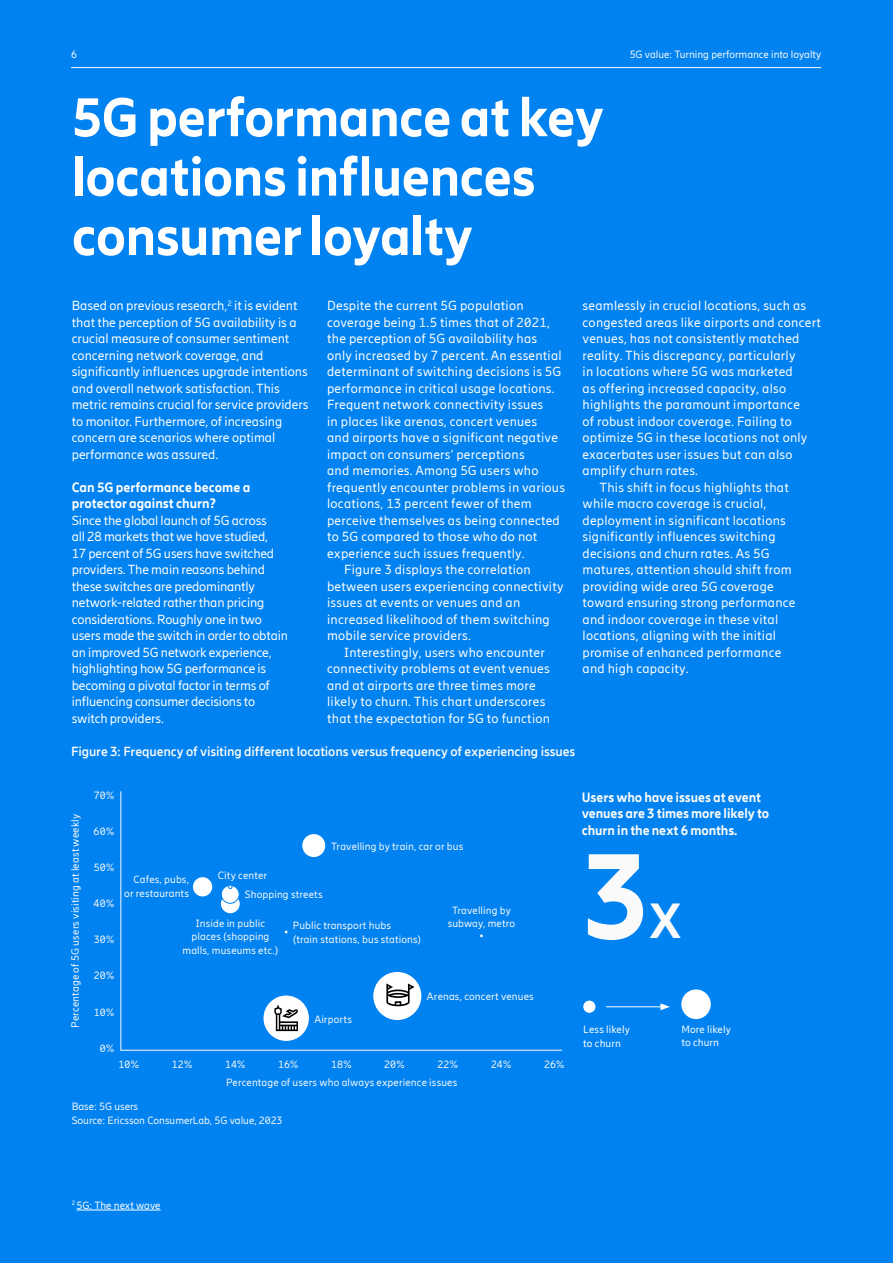
<style>
.page{position:relative;width:893px;height:1263px;background:#0082f0}
.page>*{position:absolute;margin:0;border:0;box-sizing:border-box;transform-origin:0 0}
.t1{font:800 120px "Ericsson Hilda";color:#fafafa}
.t2{font:800 54px/59.4px "Ericsson Hilda";letter-spacing:-.015em;color:#fff}
.t3{font:800 48px "Ericsson Hilda";color:#fafafa}
.t4{font:13.2px "Ericsson Hilda";letter-spacing:.02em;color:#fff}
.t5{font:13.2px/16.5px "Ericsson Hilda";letter-spacing:-.01em;color:#fff}
.t6{font:13.2px/16.5px "Ericsson Hilda";color:#fff}
.t7{font:700 13.2px "Ericsson Hilda";letter-spacing:-.01em;color:#fafafa}
.t8{font:800 13.2px/16.5px "Ericsson Hilda";letter-spacing:-.005em;color:#fafafa}
.t9{font:800 13.2px/16.5px "Ericsson Hilda";color:#fff}
.t10{font:10.5px/13.5px "Ericsson Hilda";letter-spacing:.01em;color:#fafafa;text-align:center}
.t11{font:10.5px/13.5px "Ericsson Hilda";letter-spacing:.005em;color:#fff}
</style>
<div class="page">
<hr style="left:71px;top:67px;width:750px;height:1px;background:#fafafa">
<svg style="left:120px;top:791px;width:443px;height:260px"></svg>
<div style="left:221px;top:894px;width:19px;height:19px;background:#fff;border-radius:50%"></div>
<div style="left:221px;top:885px;width:19px;height:19px;background:#fff;border:1px solid #0082f0;border-radius:50%"></div>
<svg style="left:228px;top:885px;width:4px;height:4px"></svg>
<div style="left:263px;top:995px;width:46px;height:46px;background:#fff;border-radius:50%"></div>
<div style="left:373px;top:972px;width:48px;height:48px;background:#fff;border-radius:50%"></div>
<div style="left:302px;top:834px;width:23px;height:23px;background:#fff;border-radius:50%"></div>
<div style="left:193px;top:877px;width:19px;height:19px;background:#fff;border-radius:50%"></div>
<div style="left:583px;top:1000px;width:12px;height:13px;background:#fff;border-radius:50%"></div>
<div style="left:681px;top:989px;width:30px;height:30px;background:#fff;border-radius:50%"></div>
<hr style="left:606px;top:1006px;width:57px;height:1px;background:#fff">
<svg style="left:660px;top:1003px;width:10px;height:7px"></svg>
<svg style="left:386px;top:983px;width:29px;height:23px"></svg>
<svg style="left:274px;top:1005px;width:24px;height:26px"></svg>
<hr style="left:77px;top:1210px;width:84px;height:1px;background:#fff">
<p class="t10" style="left:71px;top:48px;width:7px">6</p>
<p class="t10" style="left:630px;top:48px;width:193px">5G value: Turning performance into loyalty</p>
<h2 class="t2" style="left:72px;top:87px;width:534px">5G performance at key locations influences consumer loyalty</h2>
<p class="t6" style="left:72px;top:297px;width:238px">Based on previous research,<sup>2</sup> it is evident that the perception of 5G availability is a crucial measure of consumer sentiment concerning network coverage, and significantly influences upgrade intentions and overall network satisfaction. This metric remains crucial for service providers to monitor. Furthermore, of increasing concern are scenarios where optimal performance was assured.</p>
<p class="t9" style="left:72px;top:479px;width:180px">Can 5G performance become a protector against churn?</p>
<p class="t5" style="left:72px;top:512px;width:218px">Since the global launch of 5G across<br>all 28 markets that we have studied,<br>17 percent of 5G users have switched providers. The main reasons behind these switches are predominantly network-related rather than pricing considerations. Roughly one in two users made the switch in order to obtain an improved 5G network experience, highlighting how 5G performance is becoming a pivotal factor in terms of influencing consumer decisions to switch providers.</p>
<p class="t4" style="left:582px;top:298px;width:225px">seamlessly in crucial locations, such as</p>
<p class="t4" style="left:582px;top:314px;width:240px">congested areas like airports and concert</p>
<p class="t4" style="left:582px;top:331px;width:218px">venues, has not consistently matched</p>
<p class="t4" style="left:582px;top:347px;width:215px">reality. This discrepancy, particularly</p>
<p class="t4" style="left:582px;top:364px;width:212px">in locations where 5G was marketed</p>
<p class="t4" style="left:582px;top:380px;width:205px">as offering increased capacity, also</p>
<p class="t4" style="left:582px;top:397px;width:219px">highlights the paramount importance</p>
<p class="t4" style="left:582px;top:413px;width:211px">of robust indoor coverage. Failing to</p>
<p class="t4" style="left:582px;top:430px;width:226px">optimize 5G in these locations not only</p>
<p class="t4" style="left:582px;top:446px;width:211px">exacerbates user issues but can also</p>
<p class="t4" style="left:582px;top:463px;width:117px">amplify churn rates.</p>
<p class="t4" style="left:600px;top:479px;width:191px">This shift in focus highlights that</p>
<p class="t4" style="left:582px;top:496px;width:185px">while macro coverage is crucial,</p>
<p class="t4" style="left:582px;top:512px;width:205px">deployment in significant locations</p>
<p class="t4" style="left:582px;top:529px;width:195px">significantly influences switching</p>
<p class="t4" style="left:582px;top:545px;width:188px">decisions and churn rates. As 5G</p>
<p class="t4" style="left:582px;top:562px;width:211px">matures, attention should shift from</p>
<p class="t4" style="left:582px;top:578px;width:193px">providing wide area 5G coverage</p>
<p class="t4" style="left:582px;top:595px;width:215px">toward ensuring strong performance</p>
<p class="t4" style="left:582px;top:611px;width:197px">and indoor coverage in these vital</p>
<p class="t4" style="left:582px;top:628px;width:195px">locations, aligning with the initial</p>
<p class="t4" style="left:582px;top:644px;width:200px">promise of enhanced performance</p>
<p class="t4" style="left:582px;top:661px;width:108px">and high capacity.</p>
<p class="t4" style="left:327px;top:298px;width:198px">Despite the current 5G population</p>
<p class="t4" style="left:327px;top:314px;width:224px">coverage being 1.5 times that of 2021,</p>
<p class="t4" style="left:327px;top:331px;width:212px">the perception of 5G availability has</p>
<p class="t4" style="left:327px;top:347px;width:236px">only increased by 7 percent. An essential</p>
<p class="t4" style="left:327px;top:364px;width:236px">determinant of switching decisions is 5G</p>
<p class="t4" style="left:327px;top:380px;width:229px">performance in critical usage locations.</p>
<p class="t4" style="left:327px;top:397px;width:218px">Frequent network connectivity issues</p>
<p class="t4" style="left:327px;top:413px;width:212px">in places like arenas, concert venues</p>
<p class="t4" style="left:327px;top:430px;width:232px">and airports have a significant negative</p>
<p class="t4" style="left:327px;top:446px;width:199px">impact on consumers’ perceptions</p>
<p class="t4" style="left:327px;top:463px;width:213px">and memories. Among 5G users who</p>
<p class="t4" style="left:327px;top:479px;width:239px">frequently encounter problems in various</p>
<p class="t4" style="left:327px;top:496px;width:206px">locations, 13 percent fewer of them</p>
<p class="t4" style="left:327px;top:512px;width:234px">perceive themselves as being connected</p>
<p class="t4" style="left:327px;top:529px;width:212px">to 5G compared to those who do not</p>
<p class="t4" style="left:327px;top:545px;width:199px">experience such issues frequently.</p>
<p class="t4" style="left:344px;top:562px;width:188px">Figure 3 displays the correlation</p>
<p class="t4" style="left:327px;top:578px;width:238px">between users experiencing connectivity</p>
<p class="t4" style="left:327px;top:595px;width:195px">issues at events or venues and an</p>
<p class="t4" style="left:327px;top:611px;width:224px">increased likelihood of them switching</p>
<p class="t4" style="left:327px;top:628px;width:145px">mobile service providers.</p>
<p class="t4" style="left:344px;top:644px;width:202px">Interestingly, users who encounter</p>
<p class="t4" style="left:327px;top:661px;width:224px">connectivity problems at event venues</p>
<p class="t4" style="left:327px;top:677px;width:210px">and at airports are three times more</p>
<p class="t4" style="left:327px;top:694px;width:220px">likely to churn. This chart underscores</p>
<p class="t4" style="left:327px;top:710px;width:224px">that the expectation for 5G to function</p>
<p class="t7" style="left:71px;top:743px;width:506px">Figure 3: Frequency of visiting different locations versus frequency of experiencing issues</p>
<p class="t10" style="left:69px;top:1028px;width:215px;rotate:-90deg">Percentage of 5G users visiting at least weekly</p>
<p class="t10" style="left:94px;top:788px;width:22px">70%</p>
<p class="t10" style="left:94px;top:824px;width:23px">60%</p>
<p class="t10" style="left:94px;top:861px;width:22px">50%</p>
<p class="t10" style="left:94px;top:897px;width:23px">40%</p>
<p class="t10" style="left:94px;top:933px;width:22px">30%</p>
<p class="t10" style="left:94px;top:969px;width:22px">20%</p>
<p class="t10" style="left:94px;top:1005px;width:22px">10%</p>
<p class="t10" style="left:100px;top:1041px;width:16px">0%</p>
<p class="t10" style="left:124px;top:873px;width:66px;text-align:right">Cafes, pubs, or restaurants</p>
<p class="t10" style="left:218px;top:869px;width:51px">City center</p>
<p class="t10" style="left:245px;top:887px;width:79px">Shopping streets</p>
<p class="t10" style="left:331px;top:839px;width:134px">Travelling by train, car or bus</p>
<p class="t10" style="left:182px;top:916px;width:97px">Inside in public places (shopping malls, museums etc.)</p>
<p class="t10" style="left:293px;top:919px;width:130px;text-align:left">Public transport hubs<br>(train stations, bus stations)</p>
<p class="t10" style="left:448px;top:903px;width:69px">Travelling by subway, metro</p>
<p class="t10" style="left:314px;top:1012px;width:39px">Airports</p>
<p class="t10" style="left:427px;top:989px;width:108px">Arenas, concert venues</p>
<p class="t10" style="left:118px;top:1058px;width:22px">10%</p>
<p class="t10" style="left:172px;top:1058px;width:22px">12%</p>
<p class="t10" style="left:225px;top:1058px;width:22px">14%</p>
<p class="t10" style="left:278px;top:1058px;width:22px">16%</p>
<p class="t10" style="left:331px;top:1058px;width:22px">18%</p>
<p class="t10" style="left:384px;top:1058px;width:22px">20%</p>
<p class="t10" style="left:437px;top:1058px;width:22px">22%</p>
<p class="t10" style="left:491px;top:1058px;width:22px">24%</p>
<p class="t10" style="left:544px;top:1058px;width:22px">26%</p>
<p class="t10" style="left:226px;top:1075px;width:233px">Percentage of users who always experience issues</p>
<p class="t10" style="left:72px;top:1100px;width:212px;text-align:left">Base: 5G users<br>Source: Ericsson ConsumerLab, 5G value, 2023</p>
<p class="t8" style="left:582px;top:789px;width:189px">Users who have issues at event venues are 3 times more likely to churn in the next 6 months.</p>
<h1 class="t1" style="left:582px;top:824px;width:69px">3</h1>
<h3 class="t3" style="left:649px;top:893px;width:35px">X</h3>
<p class="t11" style="left:583px;top:1023px;width:48px">Less likely to churn</p>
<p class="t11" style="left:681px;top:1022px;width:51px">More likely to churn</p>
<p class="t11" style="left:72px;top:1198px;width:90px"><sup>2</sup> 5G: The next wave</p>
</div>
